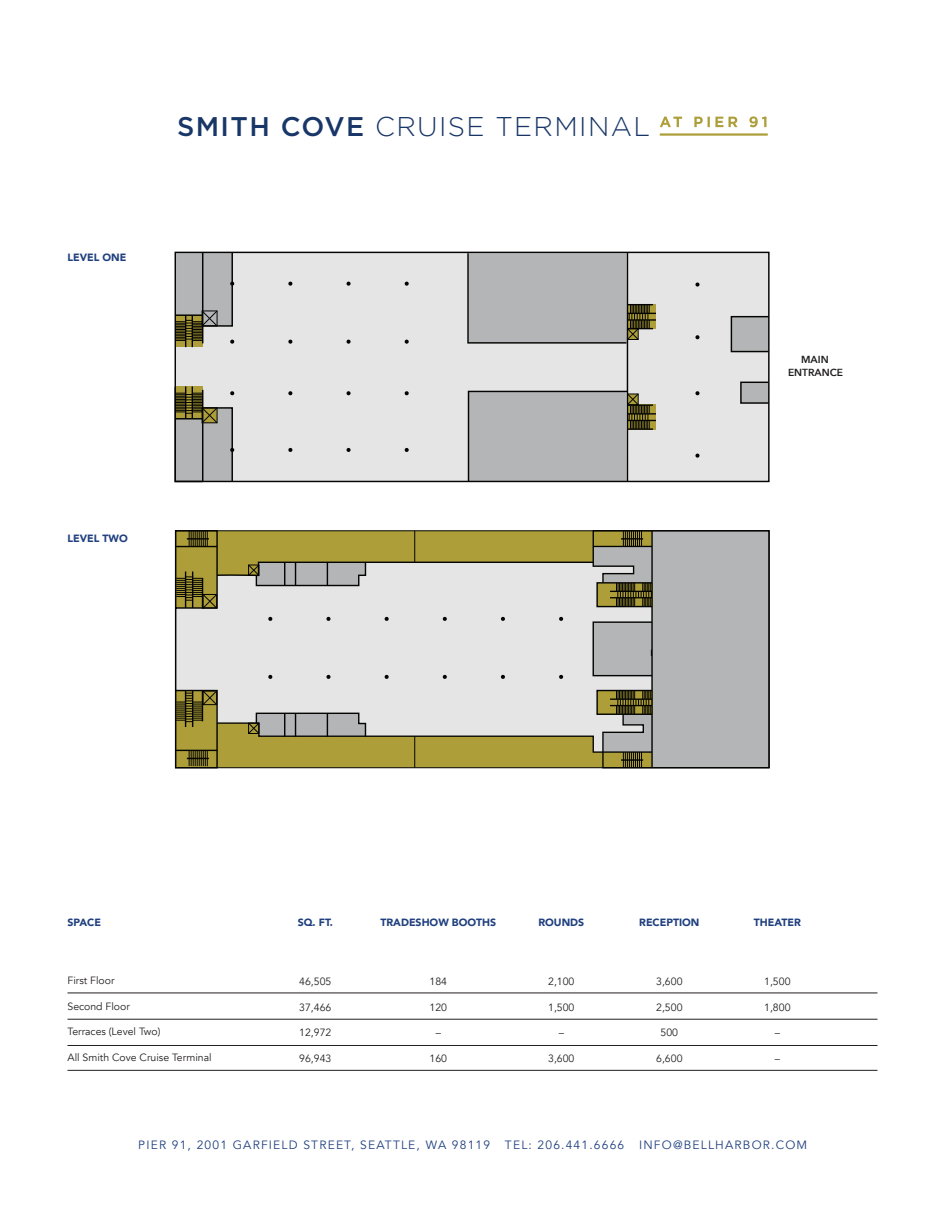
<style>
.page{position:relative;width:945px;height:1215px;background:#fff}
.page>*{position:absolute;margin:0;border:0;box-sizing:border-box;transform-origin:0 0}
.t1{font:300 27px "Gotham";letter-spacing:.05em;color:#183667}
.t2{font:12px "Avenir";letter-spacing:.1em;color:#1f3f7e}
.t3{font:10.5px "Avenir";color:#231f20}
.t4{font:900 10.5px "Avenir";color:#1f3f7e}
.t5{font:600 10.2px/12.9px "Avenir Next";color:#201d1e;text-align:center}
.s1{font-weight:500}
</style>
<div class="page">
<hr style="left:68px;top:993px;width:810px;height:1px;background:#231f20">
<hr style="left:68px;top:1019px;width:810px;height:1px;background:#231f20">
<hr style="left:68px;top:1045px;width:810px;height:1px;background:#231f20">
<hr style="left:68px;top:1070px;width:810px;height:1px;background:#231f20">
<div style="left:175px;top:252px;width:594px;height:229px;background:#e5e5e5"></div>
<div style="left:731px;top:317px;width:38px;height:35px;background:#b3b5b6"></div>
<div style="left:741px;top:382px;width:28px;height:21px;background:#b3b5b6"></div>
<div style="left:175px;top:315px;width:28px;height:32px;background:#ad9e39"></div>
<svg style="left:288px;top:340px;width:4px;height:4px"></svg>
<svg style="left:288px;top:391px;width:4px;height:4px"></svg>
<svg style="left:347px;top:340px;width:4px;height:4px"></svg>
<svg style="left:347px;top:391px;width:4px;height:4px"></svg>
<svg style="left:405px;top:340px;width:4px;height:4px"></svg>
<svg style="left:405px;top:391px;width:4px;height:4px"></svg>
<svg style="left:288px;top:448px;width:4px;height:4px"></svg>
<svg style="left:347px;top:448px;width:4px;height:4px"></svg>
<svg style="left:405px;top:448px;width:4px;height:4px"></svg>
<svg style="left:288px;top:282px;width:4px;height:4px"></svg>
<svg style="left:347px;top:282px;width:4px;height:4px"></svg>
<svg style="left:405px;top:282px;width:4px;height:4px"></svg>
<hr style="left:627px;top:252px;width:1px;height:229px;background:#040503">
<div style="left:731px;top:316px;width:39px;height:36px;border:1px solid #040503"></div>
<div style="left:740px;top:382px;width:30px;height:22px;border:1px solid #040503"></div>
<hr style="left:185px;top:315px;width:1px;height:32px;background:#040503">
<hr style="left:192px;top:315px;width:1px;height:32px;background:#040503">
<svg style="left:175px;top:251px;width:59px;height:93px;background:#9b9b95"></svg>
<svg style="left:174px;top:385px;width:60px;height:98px;background:#9b9b91"></svg>
<hr style="left:175px;top:314px;width:28px;height:2px;background:#040503">
<hr style="left:175px;top:418px;width:28px;height:2px;background:#040503">
<svg style="left:174px;top:530px;width:596px;height:239px;background:#bebba5"></svg>
<svg style="left:467px;top:390px;width:302px;height:93px"></svg>
<svg style="left:467px;top:252px;width:233px;height:92px"></svg>
<svg style="left:660px;top:116px;width:106px;height:11px"></svg>
<hr style="left:660px;top:133px;width:108px;height:3px;background:#ad9e39">
<p class="t4" style="left:68px;top:248px;width:60px">LEVEL ONE</p>
<h1 class="t1" style="left:177px;top:111px;width:474px"><span class="s1">SMITH COVE</span> CRUISE TERMINAL</h1>
<p class="t4" style="left:68px;top:530px;width:62px">LEVEL TWO</p>
<p class="t5" style="left:788px;top:353px;width:57px">MAIN<br>ENTRANCE</p>
<p class="t4" style="left:68px;top:913px;width:35px">SPACE</p>
<p class="t4" style="left:298px;top:913px;width:37px">SQ. FT.</p>
<p class="t4" style="left:380px;top:913px;width:117px">TRADESHOW BOOTHS</p>
<p class="t4" style="left:538px;top:913px;width:47px">ROUNDS</p>
<p class="t4" style="left:639px;top:913px;width:62px">RECEPTION</p>
<p class="t4" style="left:754px;top:913px;width:48px">THEATER</p>
<p class="t3" style="left:68px;top:974px;width:49px">First Floor</p>
<p class="t3" style="left:68px;top:1000px;width:64px">Second Floor</p>
<p class="t3" style="left:68px;top:1025px;width:94px">Terraces (Level Two)</p>
<p class="t3" style="left:68px;top:1051px;width:146px">All Smith Cove Cruise Terminal</p>
<p class="t3" style="left:299px;top:976px;width:34px">46,505</p>
<p class="t3" style="left:299px;top:1001px;width:34px">37,466</p>
<p class="t3" style="left:299px;top:1027px;width:34px">12,972</p>
<p class="t3" style="left:299px;top:1052px;width:34px">96,943</p>
<p class="t3" style="left:430px;top:976px;width:19px">184</p>
<p class="t3" style="left:430px;top:1001px;width:19px">120</p>
<p class="t3" style="left:436px;top:1027px;width:7px">–</p>
<p class="t3" style="left:430px;top:1052px;width:19px">160</p>
<p class="t3" style="left:548px;top:976px;width:28px">2,100</p>
<p class="t3" style="left:548px;top:1001px;width:28px">1,500</p>
<p class="t3" style="left:559px;top:1027px;width:7px">–</p>
<p class="t3" style="left:548px;top:1052px;width:28px">3,600</p>
<p class="t3" style="left:656px;top:976px;width:28px">3,600</p>
<p class="t3" style="left:656px;top:1001px;width:28px">2,500</p>
<p class="t3" style="left:661px;top:1027px;width:19px">500</p>
<p class="t3" style="left:656px;top:1052px;width:28px">6,600</p>
<p class="t3" style="left:764px;top:976px;width:28px">1,500</p>
<p class="t3" style="left:764px;top:1001px;width:28px">1,800</p>
<p class="t3" style="left:775px;top:1027px;width:7px">–</p>
<p class="t3" style="left:775px;top:1052px;width:7px">–</p>
<p class="t2" style="left:138px;top:1138px;width:670px">PIER 91, 2001 GARFIELD STREET, SEATTLE, WA 98119 TEL: 206.441.6666 INFO@BELLHARBOR.COM</p>
</div>
